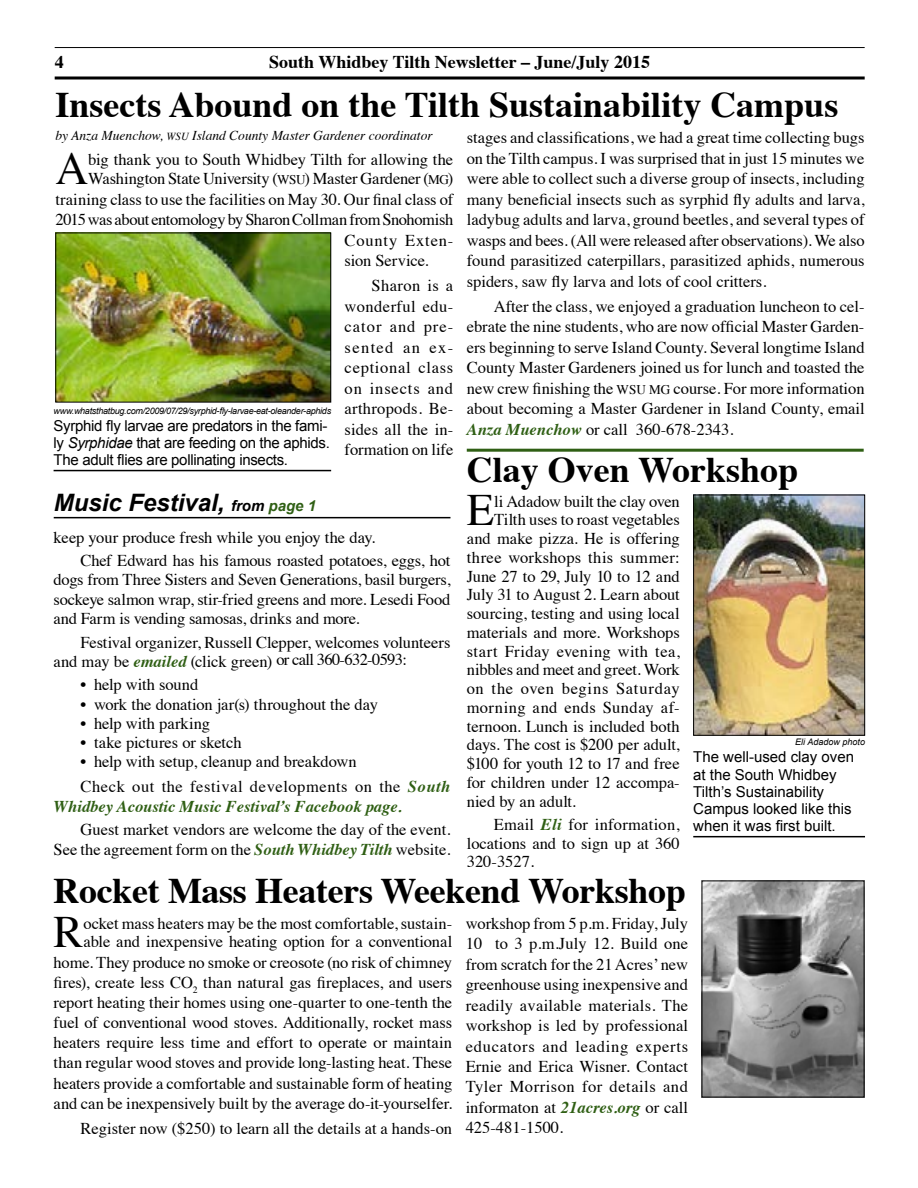
<style>
.page{position:relative;width:918px;height:1188px;background:#fff}
.page>*{position:absolute;margin:0;border:0;box-sizing:border-box;transform-origin:0 0}
.t1{font:45.45px "Times";color:#000}
.t2{font:44.85px "Times";color:#000}
.t3{font:700 36px "Times";color:#000}
.t4{font:italic 700 24px "Arial";color:#000}
.t5{font:700 18px "Times";color:#000}
.t6{font:16.5px/20.5px "Times";color:#000;text-align:justify}
.t7{font:16.5px/25.2px "Times";letter-spacing:.035em;color:#000}
.t8{font:16.5px "Times";letter-spacing:-.03em;color:#000}
.t9{font:italic 700 16.5px "Times";color:#2f5f14}
.t10{font:16.5px "Times";letter-spacing:.025em;color:#000}
.t11{font:16.5px "Times";letter-spacing:.04em;color:#000}
.t12{font:16.5px "Times";letter-spacing:.02em;color:#000}
.t13{font:16.5px "Times";letter-spacing:.05em;color:#000}
.t14{font:15px/17.2px "Arial";letter-spacing:-.02em;color:#000}
.t15{font:15px/17.2px "Arial";color:#000}
.t16{font:italic 13.5px "Times";color:#000}
.t17{font:italic 9px "Arial";letter-spacing:-.03em;color:#000}
.t18{font:italic 9px "Arial";color:#000}
.s1{font-family:"Times Italic SC800";font-style:normal;font-size:10.8px}
.s2{font-family:"Times Roman SC800";font-size:13.2px}
.s3{font-weight:700;font-style:italic;color:#2f5f14}
.s4{font-family:"Times Roman SC800"}
.s5{font-style:italic}
.s6{font-size:15px}
.s7{font-size:15px;color:#2f5f14}
</style>
<div class="page">
<hr style="left:55px;top:47px;width:810px;height:1px;background:#000">
<svg style="left:55px;top:76px;width:810px;height:4px"></svg>
<hr style="left:54px;top:517px;width:396px;height:1px;background:#000">
<hr style="left:467px;top:449px;width:397px;height:3px;background:#2f5f14">
<img style="left:695px;top:497px;width:168px;height:237px">
<div style="left:693px;top:495px;width:172px;height:241px;border:1px solid #000"></div>
<hr style="left:693px;top:836px;width:172px;height:1px;background:#000">
<img style="left:704px;top:883px;width:158px;height:212px">
<hr style="left:54px;top:470px;width:277px;height:1px;background:#000">
<img style="left:57px;top:235px;width:272px;height:166px">
<div style="left:55px;top:233px;width:276px;height:170px;border:1px solid #000"></div>
<p class="t5" style="left:55px;top:44px;width:10px">4</p>
<p class="t5" style="left:269px;top:44px;width:382px">South Whidbey Tilth Newsletter – June/July 2015</p>
<h3 class="t3" style="left:55px;top:70px;width:784px">Insects Abound on the Tilth Sustainability Campus</h3>
<p class="t16" style="left:55px;top:124px;width:379px">by Anza Muenchow, <span class="s1">WSU</span> Island County Master Gardener coordinator</p>
<h1 class="t1" style="left:55px;top:127px;width:34px">A</h1>
<p class="t6" style="left:88px;top:148px;width:366px">big thank you to South Whidbey Tilth for allowing the</p>
<p class="t6" style="left:467px;top:126px;width:399px">stages and classifications, we had a great time collecting bugs on the Tilth campus. I was surprised that in just 15 minutes we were able to collect such a diverse group of insects, including many beneficial insects such as syrphid fly adults and larva, ladybug adults and larva, ground beetles, and several types of wasps and bees. (All were released after observations). We also found parasitized caterpillars, parasitized aphids, numerous spiders, saw fly larva and lots of cool critters.</p>
<p class="t6" style="left:467px;top:294px;width:400px;text-indent:27px">After the class, we enjoyed a graduation luncheon to cel&shy;ebrate the nine students, who are now official Master Garden&shy;ers beginning to serve Island County. Several longtime Island County Master Gardeners joined us for lunch and toasted the new crew finishing the <span class="s2">WSU MG</span> course. For more information about becoming a Master Gardener in Island County, email <span class="s3">Anza Muenchow</span> or call 360-678-2343.</p>
<p class="t6" style="left:88px;top:167px;width:367px">Washington State University <span class="s4">(</span><span class="s2">WSU</span><span class="s4">)</span> Master Gardener <span class="s4">(</span><span class="s2">MG</span><span class="s4">)</span></p>
<p class="t6" style="left:55px;top:188px;width:399px">training class to use the facilities on May 30. Our final class of</p>
<p class="t8" style="left:55px;top:204px;width:399px">2015 was about entomology by Sharon Collman from Snohomish</p>
<p class="t13" style="left:345px;top:225px;width:110px">County Exten-</p>
<p class="t6" style="left:345px;top:249px;width:85px">sion Service.</p>
<p class="t6" style="left:345px;top:274px;width:110px;text-indent:27px">Sharon is a wonderful edu&shy;cator and pre&shy;sented an ex&shy;ceptional class on insects and arthropods. Be&shy;sides all the in&shy;formation on life</p>
<p class="t17" style="left:54px;top:405px;width:279px">www.whatsthatbug.com/2009/07/29/syrphid-fly-larvae-eat-oleander-aphids</p>
<p class="t14" style="left:54px;top:417px;width:278px">Syrphid fly larvae are predators in the fami&shy;ly <span class="s5">Syrphidae</span> that are feeding on the aphids.<br>The adult flies are pollinating insects.</p>
<h3 class="t3" style="left:467px;top:435px;width:333px">Clay Oven Workshop</h3>
<h2 class="t2" style="left:467px;top:468px;width:29px">E</h2>
<p class="t6" style="left:494px;top:489px;width:187px">li Adadow built the clay oven</p>
<h3 class="t4" style="left:54px;top:486px;width:264px">Music Festival, <span class="s6">from</span> <span class="s7">page 1</span></h3>
<p class="t6" style="left:494px;top:508px;width:187px">Tilth uses to roast vegetables</p>
<p class="t6" style="left:467px;top:527px;width:215px">and make pizza. He is offering</p>
<p class="t6" style="left:467px;top:546px;width:215px">three workshops this summer:</p>
<p class="t6" style="left:467px;top:564px;width:215px">June 27 to 29, July 10 to 12 and</p>
<p class="t6" style="left:467px;top:583px;width:214px">July 31 to August 2. Learn about</p>
<p class="t6" style="left:467px;top:602px;width:215px">sourcing, testing and using local</p>
<p class="t6" style="left:467px;top:621px;width:214px">materials and more. Workshops</p>
<p class="t10" style="left:467px;top:636px;width:215px">start Friday evening with tea,</p>
<p class="t6" style="left:467px;top:658px;width:214px">nibbles and meet and greet. Work</p>
<p class="t11" style="left:467px;top:673px;width:214px">on the oven begins Saturday</p>
<p class="t12" style="left:467px;top:692px;width:214px">morning and ends Sunday af-</p>
<p class="t6" style="left:467px;top:714px;width:214px">ternoon. Lunch is included both</p>
<p class="t6" style="left:467px;top:733px;width:214px">days. The cost is $200 per adult,</p>
<p class="t6" style="left:467px;top:752px;width:214px">$100 for youth 12 to 17 and free</p>
<p class="t6" style="left:467px;top:771px;width:214px">for children under 12 accompa-</p>
<p class="t6" style="left:467px;top:789px;width:111px">nied by an adult.</p>
<p class="t6" style="left:467px;top:814px;width:215px;line-height:18.8px;text-indent:27px">Email <span class="s3">Eli</span> for information, locations and to sign up at 360<br>320-3527.</p>
<p class="t6" style="left:81px;top:524px;width:371px;line-height:23.7px;text-indent:-27px">keep your produce fresh while you enjoy the day.<br>Chef Edward has his famous roasted potatoes, eggs, hot</p>
<p class="t6" style="left:54px;top:569px;width:398px;line-height:19.2px">dogs from Three Sisters and Seven Generations, basil burgers, sockeye salmon wrap, stir-fried greens and more. Lesedi Food and Farm is vending samosas, drinks and more.</p>
<p class="t6" style="left:54px;top:631px;width:398px;line-height:19.2px;text-indent:27px">Festival organizer, Russell Clepper, welcomes volunteers and may be <span class="s3">emailed</span> (click green) or call 360-632-0593:</p>
<p class="t6" style="left:81px;top:673px;width:119px">• help with sound</p>
<p class="t6" style="left:81px;top:692px;width:299px">• work the donation jar(s) throughout the day</p>
<p class="t6" style="left:81px;top:712px;width:131px">• help with parking</p>
<p class="t6" style="left:81px;top:731px;width:163px">• take pictures or sketch</p>
<p class="t7" style="left:81px;top:748px;width:371px">• help with setup, cleanup and breakdown<br>Check out the festival developments on the <span class="s3">South</span></p>
<p class="t9" style="left:54px;top:791px;width:350px">Whidbey Acoustic Music Festival’s Facebook page.</p>
<p class="t6" style="left:54px;top:819px;width:398px;line-height:19.2px;text-align:right">Guest market vendors are welcome the day of the event.<br>See the agreement form on the <span class="s3">South Whidbey Tilth</span> website.</p>
<p class="t18" style="left:795px;top:736px;width:71px">Eli Adadow photo</p>
<p class="t15" style="left:693px;top:749px;width:162px">The well-used clay oven at the South Whidbey<br>Tilth’s Sustainability<br>Campus looked like this when it was first built.</p>
<h3 class="t3" style="left:54px;top:856px;width:634px">Rocket Mass Heaters Weekend Workshop</h3>
<h2 class="t2" style="left:54px;top:890px;width:31px">R</h2>
<p class="t6" style="left:54px;top:912px;width:400px;line-height:20px;text-align:right">ocket mass heaters may be the most comfortable, sustain&shy;able and inexpensive heating option for a conventional home. They produce no smoke or creosote (no risk of chimney fires), create less CO<sub>2</sub> than natural gas fireplaces, and users report heating their homes using one-quarter to one-tenth the fuel of conventional wood stoves. Additionally, rocket mass heaters require less time and effort to operate or maintain than regular wood stoves and provide long-lasting heat. These heaters provide a comfortable and sustainable form of heating and can be inexpensively built by the average do-it-yourselfer.</p>
<p class="t6" style="left:81px;top:1117px;width:373px">Register now ($250) to learn all the details at a hands-on</p>
<p class="t6" style="left:466px;top:912px;width:224px">workshop from 5 p.m. Friday, July 10 to 3 p.m.July 12. Build one from scratch for the 21 Acres’ new greenhouse using inexpensive and readily available materials. The workshop is led by professional educators and leading experts Ernie and Erica Wisner. Contact Tyler Morrison for details and informaton at <span class="s3">21acres.org</span> or call 425-481-1500.</p>
</div>
